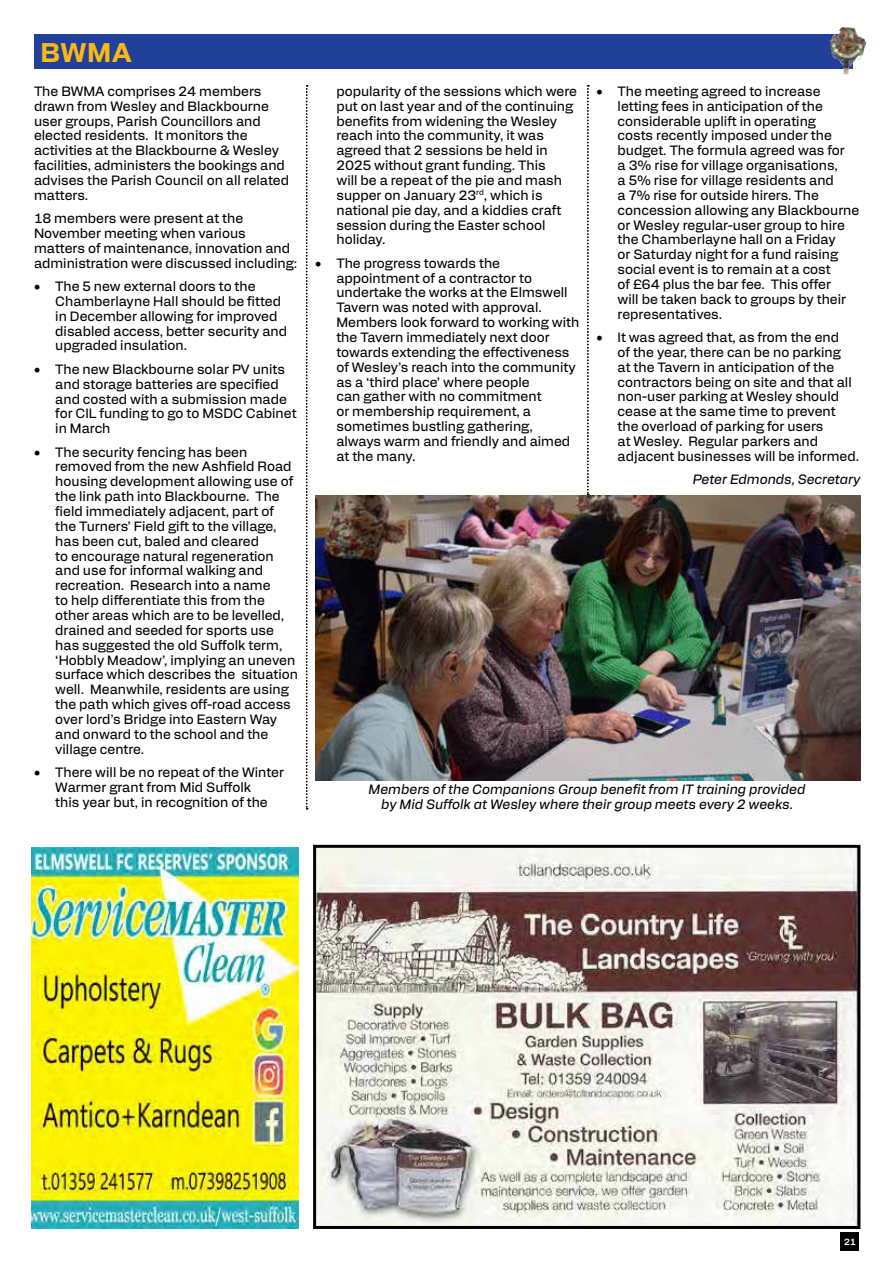
<style>
.page{position:relative;width:893px;height:1263px;background:#fff}
.page>*{position:absolute;margin:0;border:0;box-sizing:border-box;transform-origin:0 0}
.t1{font:700 27px "Alfabet";color:#fdb913}
.t2{font:13.5px/14.9px "Alfabet";color:#000}
.t3{font:italic 13.5px/14.9px "Alfabet";color:#000;text-align:center}
.t4{font:600 9px "Alfabet";color:#fff}
</style>
<div class="page">
<div style="left:841px;top:1232px;width:18px;height:19px;background:#000"></div>
<img style="left:31px;top:847px;width:267px;height:382px">
<svg style="left:306px;top:85px;width:2px;height:724px"></svg>
<svg style="left:587px;top:85px;width:2px;height:410px"></svg>
<div style="left:34px;top:34px;width:819px;height:34px;background:#21409a"></div>
<img style="left:829px;top:27px;width:14px;height:34px">
<img style="left:315px;top:495px;width:545px;height:286px">
<img style="left:317px;top:849px;width:539px;height:376px">
<div style="left:313px;top:845px;width:547px;height:384px;border:3px solid #000"></div>
<h1 class="t1" style="left:40px;top:32px;width:93px">BWMA</h1>
<p class="t2" style="left:34px;top:83px;width:257px">The BWMA comprises 24 members drawn from Wesley and Blackbourne user groups, Parish Councillors and elected residents. It monitors the activities at the Blackbourne &amp; Wesley facilities, administers the bookings and advises the Parish Council on all related matters.</p>
<p class="t2" style="left:34px;top:210px;width:265px">18 members were present at the November meeting when various matters of maintenance, innovation and administration were discussed including:</p>
<p class="t2" style="left:55px;top:278px;width:233px;text-indent:-21px">• The 5 new external doors to the<br>Chamberlayne Hall should be fitted in December allowing for improved disabled access, better security and upgraded insulation.</p>
<p class="t2" style="left:55px;top:361px;width:243px;text-indent:-21px">• The new Blackbourne solar PV units and storage batteries are specified and costed with a submission made for CIL funding to go to MSDC Cabinet in March</p>
<p class="t2" style="left:55px;top:443px;width:244px;text-indent:-21px">• The security fencing has been removed from the new Ashfield Road housing development allowing use of the link path into Blackbourne. The field immediately adjacent, part of the Turners’ Field gift to the village, has been cut, baled and cleared<br>to encourage natural regeneration and use for informal walking and recreation. Research into a name<br>to help differentiate this from the other areas which are to be levelled, drained and seeded for sports use has suggested the old Suffolk term, ‘Hobbly Meadow’, implying an uneven surface which describes the situation well. Meanwhile, residents are using the path which gives off-road access over lord’s Bridge into Eastern Way and onward to the school and the village centre.</p>
<p class="t2" style="left:55px;top:764px;width:230px;text-indent:-21px">• There will be no repeat of the Winter<br>Warmer grant from Mid Suffolk<br>this year but, in recognition of the</p>
<p class="t2" style="left:336px;top:83px;width:242px">popularity of the sessions which were put on last year and of the continuing benefits from widening the Wesley reach into the community, it was agreed that 2 sessions be held in<br>2025 without grant funding. This<br>will be a repeat of the pie and mash supper on January 23<sup>rd</sup>, which is national pie day, and a kiddies craft session during the Easter school holiday.</p>
<p class="t2" style="left:336px;top:255px;width:244px;text-indent:-21px">• The progress towards the appointment of a contractor to undertake the works at the Elmswell<br>Tavern was noted with approval.<br>Members look forward to working with the Tavern immediately next door towards extending the effectiveness of Wesley’s reach into the community as a ‘third place’ where people<br>can gather with no commitment<br>or membership requirement, a sometimes bustling gathering, always warm and friendly and aimed at the many.</p>
<p class="t2" style="left:618px;top:83px;width:243px;text-indent:-21px">• The meeting agreed to increase letting fees in anticipation of the considerable uplift in operating<br>costs recently imposed under the budget. The formula agreed was for<br>a 3% rise for village organisations,<br>a 5% rise for village residents and<br>a 7% rise for outside hirers. The concession allowing any Blackbourne or Wesley regular-user group to hire the Chamberlayne hall on a Friday<br>or Saturday night for a fund raising social event is to remain at a cost<br>of £64 plus the bar fee. This offer<br>will be taken back to groups by their representatives.</p>
<p class="t2" style="left:618px;top:329px;width:243px;text-indent:-21px">• It was agreed that, as from the end<br>of the year, there can be no parking<br>at the Tavern in anticipation of the contractors being on site and that all non-user parking at Wesley should cease at the same time to prevent the overload of parking for users<br>at Wesley. Regular parkers and adjacent businesses will be informed.</p>
<p class="t3" style="left:693px;top:471px;width:169px">Peter Edmonds, Secretary</p>
<p class="t3" style="left:369px;top:781px;width:438px">Members of the Companions Group benefit from IT training provided by Mid Suffolk at Wesley where their group meets every 2 weeks.</p>
<p class="t4" style="left:844px;top:1235px;width:13px">21</p>
</div>
